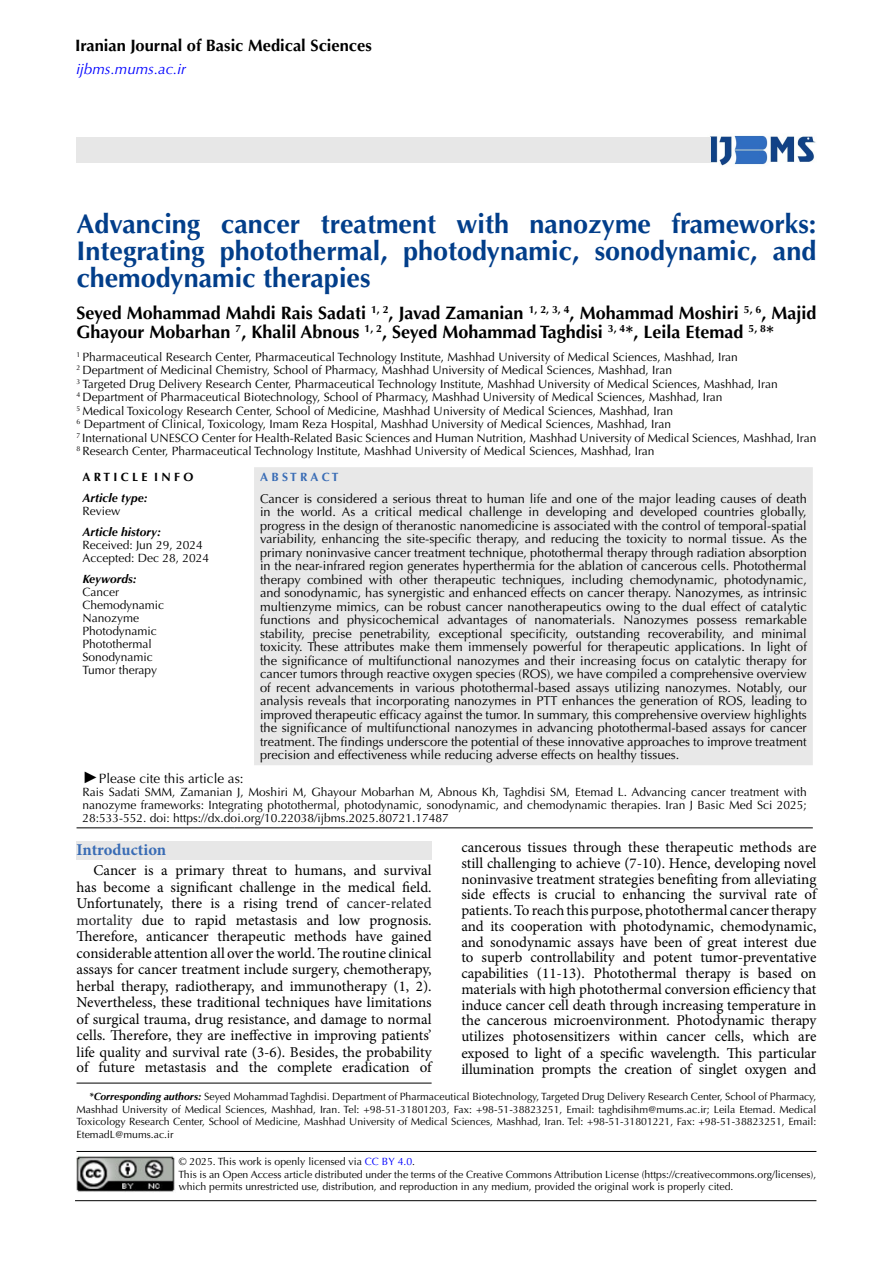
<style>
.page{position:relative;width:893px;height:1263px;background:#fff}
.page>*{position:absolute;margin:0;border:0;box-sizing:border-box;transform-origin:0 0}
.t1{font:700 27px/27px "Optima LT Std";color:#023e8a;text-align:justify}
.t2{font:700 18px/19.5px "Optima LT Std";color:#000}
.t3{font:700 16.5px "Optima LT Std";color:#000}
.t4{font:700 16.5px "Minion Pro";letter-spacing:-.005em;color:#396cb5}
.t5{font:15px/15.9px "Minion Pro";letter-spacing:-.01em;color:#000;text-align:justify}
.t6{font:italic 15px "Optima LT Std";color:#00f}
.t7{font:13.5px "Optima LT Std";color:#000}
.t8{font:12.75px/13.5px "Optima LT Std";color:#000;text-align:justify}
.t9{font:12px/13px "Optima LT Std";color:#000}
.t10{font:italic 700 12px "Optima LT Std";color:#000}
.t11{font:700 12px "Optima LT Std";color:#000}
.t12{font:700 12px "Optima LT Std";color:#396cb5}
.t13{font:10.5px/12.6px "Optima LT Std";color:#000;text-align:justify}
.s1{font-family:"Times New Roman";font-style:italic;font-size:16.5px}
.s2{color:#202124}
.s3{font-weight:700;font-style:italic}
.s4{color:#00f}
</style>
<div class="page">
<hr style="left:77px;top:1151px;width:739px;height:1px;background:#000">
<div style="left:254px;top:467px;width:559px;height:298px;background:#e8e8e8"></div>
<hr style="left:77px;top:827px;width:158px;height:1px;background:#000">
<svg style="left:235px;top:827px;width:19px;height:1px"></svg>
<hr style="left:254px;top:827px;width:559px;height:1px;background:#000">
<div style="left:77px;top:841px;width:355px;height:19px;background:#e7e7e7"></div>
<img style="left:710px;top:135px;width:106px;height:31px">
<div style="left:77px;top:137px;width:634px;height:26px;background:#e7e7e7"></div>
<img style="left:77px;top:1156px;width:98px;height:36px">
<hr style="left:75px;top:1200px;width:741px;height:1px;background:#000">
<hr style="left:77px;top:1083px;width:355px;height:1px;background:#000">
<p class="t3" style="left:75px;top:36px;width:298px">Iranian Journal of Basic Medical Sciences</p>
<p class="t6" style="left:77px;top:61px;width:111px">ijbms.mums.ac.ir</p>
<h1 class="t1" style="left:77px;top:211px;width:741px">Advancing cancer treatment with nanozyme frameworks:<br>Integrating photothermal, photodynamic, sonodynamic, and chemodynamic therapies</h1>
<h2 class="t2" style="left:77px;top:303px;width:741px">Seyed Mohammad Mahdi Rais Sadati <sup>1,</sup> <sup>2</sup>, Javad Zamanian <sup>1,</sup> <sup>2,</sup> <sup>3,</sup> <sup>4</sup>, Mohammad Moshiri <sup>5,</sup> <sup>6</sup>, Majid<br>Ghayour Mobarhan <sup>7</sup>, Khalil Abnous <sup>1,</sup> <sup>2</sup>, Seyed Mohammad Taghdisi <sup>3,</sup> <sup>4</sup>*, Leila Etemad <sup>5,</sup> <sup>8</sup>*</h2>
<p class="t9" style="left:77px;top:350px;width:741px;line-height:13.5px"><sup>1</sup> Pharmaceutical Research Center, Pharmaceutical Technology Institute, Mashhad University of Medical Sciences, Mashhad, Iran<br><sup>2</sup> Department of Medicinal Chemistry, School of Pharmacy, Mashhad University of Medical Sciences, Mashhad, Iran<br><sup>3</sup> Targeted Drug Delivery Research Center, Pharmaceutical Technology Institute, Mashhad University of Medical Sciences, Mashhad, Iran<br><sup>4</sup> Department of Pharmaceutical Biotechnology, School of Pharmacy, Mashhad University of Medical Sciences, Mashhad, Iran<br><sup>5</sup> Medical Toxicology Research Center, School of Medicine, Mashhad University of Medical Sciences, Mashhad, Iran<br><sup>6</sup> Department of Clinical, Toxicology, Imam Reza Hospital, Mashhad University of Medical Sciences, Mashhad, Iran<br><sup>7</sup> International UNESCO Center for Health-Related Basic Sciences and Human Nutrition, Mashhad University of Medical Sciences, Mashhad, Iran <sup>8</sup> Research Center, Pharmaceutical Technology Institute, Mashhad University of Medical Sciences, Mashhad, Iran</p>
<p class="t11" style="left:83px;top:470px;width:112px">A R T I C L E I N F O</p>
<p class="t12" style="left:260px;top:470px;width:80px">A B S T R A C T</p>
<p class="t10" style="left:83px;top:491px;width:67px">Article type:</p>
<p class="t9" style="left:83px;top:505px;width:40px">Review</p>
<p class="t8" style="left:260px;top:492px;width:548px">Cancer is considered a serious threat to human life and one of the major leading causes of death in the world. As a critical medical challenge in developing and developed countries globally, progress in the design of theranostic nanomedicine is associated with the control of temporal-spatial variability, enhancing the site-specific therapy, and reducing the toxicity to normal tissue. As the primary noninvasive cancer treatment technique, photothermal therapy through radiation absorption in the near-infrared region generates hyperthermia for the ablation of cancerous cells. Photothermal therapy combined with other therapeutic techniques, including chemodynamic, photodynamic, and sonodynamic, has synergistic and enhanced effects on cancer therapy. Nanozymes, as intrinsic multienzyme mimics, can be robust cancer nanotherapeutics owing to the dual effect of catalytic functions and physicochemical advantages of nanomaterials. Nanozymes possess remarkable stability, precise penetrability, exceptional specificity, outstanding recoverability, and minimal toxicity. These attributes make them immensely powerful for therapeutic applications. In light of the significance of multifunctional nanozymes and their increasing focus on catalytic therapy for cancer tumors through reactive oxygen species (ROS), we have compiled a comprehensive overview of recent advancements in various photothermal-based assays utilizing nanozymes. Notably, our analysis reveals that incorporating nanozymes in PTT enhances the generation of ROS, leading to improved therapeutic efficacy against the tumor. In summary, this comprehensive overview highlights the significance of multifunctional nanozymes in advancing photothermal-based assays for cancer treatment. The findings underscore the potential of these innovative approaches to improve treatment precision and effectiveness while reducing adverse effects on healthy tissues.</p>
<p class="t10" style="left:83px;top:525px;width:80px">Article history:</p>
<p class="t9" style="left:83px;top:539px;width:128px">Received: Jun 29, 2024<br>Accepted: Dec 28, 2024</p>
<p class="t10" style="left:83px;top:572px;width:56px">Keywords:</p>
<p class="t9" style="left:83px;top:585px;width:83px">Cancer<br>Chemodynamic<br>Nanozyme<br>Photodynamic<br>Photothermal<br>Sonodynamic<br>Tumor therapy</p>
<p class="t7" style="left:83px;top:770px;width:163px"><span class="s1">►</span>Please cite this article as:</p>
<p class="t9" style="left:83px;top:785px;width:726px;text-align:justify">Rais Sadati SMM, Zamanian J, Moshiri M, Ghayour Mobarhan M, Abnous Kh, Taghdisi SM, Etemad L. Advancing cancer treatment with nanozyme frameworks: Integrating photothermal, photodynamic, sonodynamic, and chemodynamic therapies. Iran J Basic Med Sci 2025; 28:533-552. doi: https://dx.doi.org/10.22038/ijbms.2025.80721.17487</p>
<p class="t4" style="left:77px;top:838px;width:91px">Introduction</p>
<p class="t5" style="left:461px;top:839px;width:357px">cancerous tissues through these therapeutic methods are still challenging to achieve (7-10). Hence, developing novel noninvasive treatment strategies benefiting from alleviating side effects is crucial to enhancing the survival rate of patients. To reach this purpose, photothermal cancer therapy and its cooperation with photodynamic, chemodynamic, and sonodynamic assays have been of great interest due to superb controllability and potent tumor-preventative capabilities (11-13). Photothermal therapy is based on materials with high photothermal conversion efficiency that induce cancer cell death through increasing temperature in the cancerous microenvironment. Photodynamic therapy utilizes photosensitizers within cancer cells, which are exposed to light of a specific wavelength. This particular illumination prompts the creation of singlet oxygen and</p>
<p class="t5" style="left:77px;top:862px;width:357px;line-height:16.5px;text-indent:17px">Cancer is a primary threat to humans, and survival has become a significant challenge in the medical field.<br>Unfortunately, there is a rising trend of <span class="s2">cancer-related mortality</span> due to rapid metastasis and low prognosis.<br>Therefore, anticancer therapeutic methods have gained considerable attention all over the world. The routine clinical assays for cancer treatment include surgery, chemotherapy, herbal therapy, radiotherapy, and immunotherapy (1, 2).<br>Nevertheless, these traditional techniques have limitations of surgical trauma, drug resistance, and damage to normal cells. Therefore, they are ineffective in improving patients’ life quality and survival rate (3-6). Besides, the probability of future metastasis and the complete eradication of</p>
<p class="t13" style="left:77px;top:1090px;width:741px;text-indent:13px"><span class="s3">*Corresponding authors:</span> Seyed Mohammad Taghdisi. Department of Pharmaceutical Biotechnology, Targeted Drug Delivery Research Center, School of Pharmacy, Mashhad University of Medical Sciences, Mashhad, Iran. Tel: +98-51-31801203, Fax: +98-51-38823251, Email: taghdisihm@mums.ac.ir; Leila Etemad. Medical Toxicology Research Center, School of Medicine, Mashhad University of Medical Sciences, Mashhad, Iran. Tel: +98-51-31801221, Fax: +98-51-38823251, Email:<br>EtemadL@mums.ac.ir</p>
<p class="t13" style="left:179px;top:1155px;width:639px;text-align:left">© 2025. This work is openly licensed via <span class="s4">CC BY 4.0</span>.<br>This is an Open Access article distributed under the terms of the Creative Commons Attribution License (https://creativecommons.org/licenses), which permits unrestricted use, distribution, and reproduction in any medium, provided the original work is properly cited.</p>
</div>
